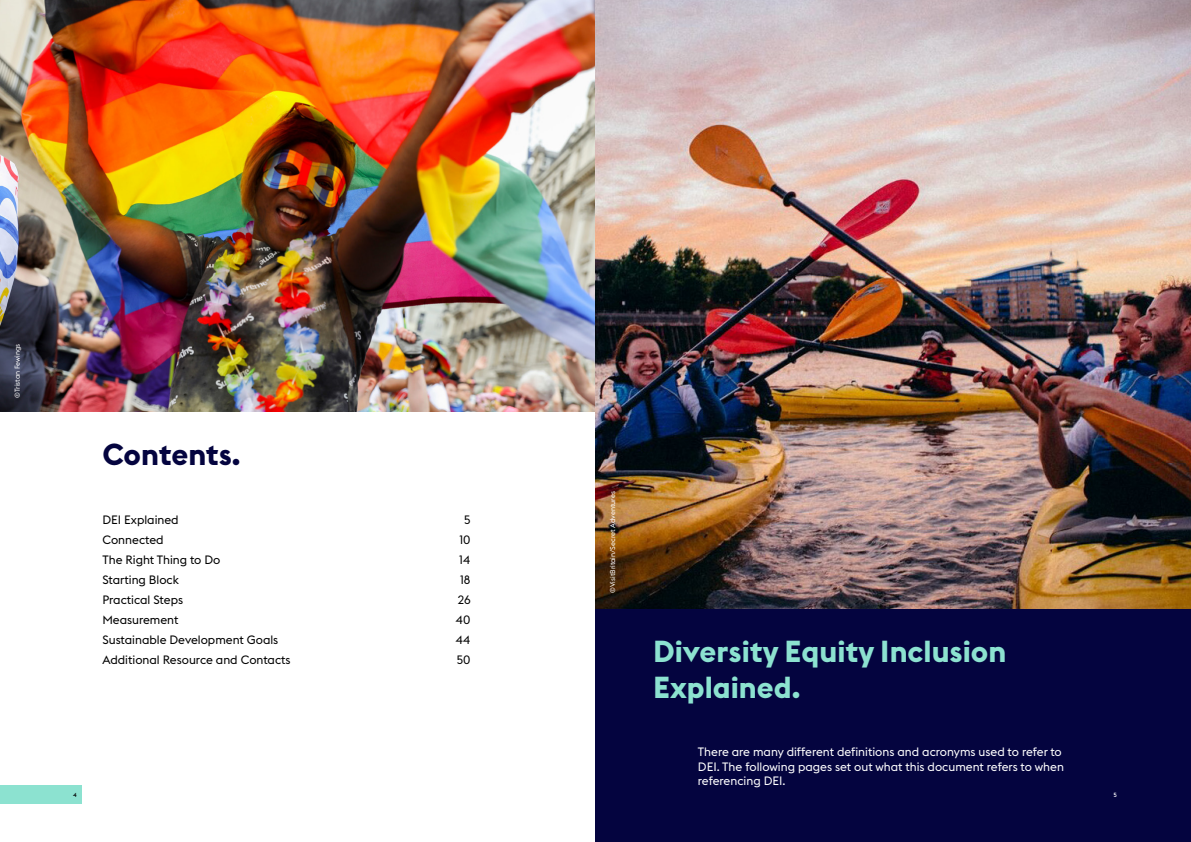
<style>
.page{position:relative;width:1191px;height:842px;background:#fff}
.page>*{position:absolute;margin:0;border:0;box-sizing:border-box;transform-origin:0 0}
.t1{font:700 30px/36px "Euclid Flex B";color:#8ce2d0}
.t2{font:700 30px "Euclid Flex B";letter-spacing:-.005em;color:#04043f}
.t3{font:12px "Euclid Flex B";color:#000}
.t4{font:12px/14.4px "Euclid Flex B";color:#fff}
.t5{font:7px "Euclid Flex B";color:#fff}
.t6{font:500 6px "Euclid Flex B";color:#000}
.t7{font:500 6px "Euclid Flex B";color:#fff}
</style>
<div class="page">
<img style="left:0;top:0;width:595px;height:412px">
<img style="left:595px;top:0;width:596px;height:609px">
<div style="left:595px;top:609px;width:596px;height:233px;background:#04043f"></div>
<div style="left:0;top:785px;width:82px;height:19px;background:#8ce2d0"></div>
<p class="t5" style="left:13px;top:398px;width:55px;rotate:-90deg">©Tristan Fewings</p>
<p class="t2" style="left:102px;top:437px;width:140px">Contents.</p>
<p class="t3" style="left:102px;top:512px;width:78px">DEI Explained</p>
<p class="t3" style="left:464px;top:512px;width:8px">5</p>
<p class="t3" style="left:102px;top:532px;width:63px">Connected</p>
<p class="t3" style="left:459px;top:532px;width:13px">10</p>
<p class="t3" style="left:102px;top:552px;width:120px">The Right Thing to Do</p>
<p class="t3" style="left:459px;top:552px;width:13px">14</p>
<p class="t3" style="left:102px;top:572px;width:78px">Starting Block</p>
<p class="t3" style="left:460px;top:572px;width:12px">18</p>
<p class="t3" style="left:102px;top:593px;width:82px">Practical Steps</p>
<p class="t3" style="left:458px;top:593px;width:14px">26</p>
<p class="t3" style="left:102px;top:613px;width:78px">Measurement</p>
<p class="t3" style="left:455px;top:613px;width:16px">40</p>
<p class="t3" style="left:102px;top:633px;width:177px">Sustainable Development Goals</p>
<p class="t3" style="left:455px;top:633px;width:17px">44</p>
<p class="t3" style="left:102px;top:653px;width:190px">Additional Resource and Contacts</p>
<p class="t3" style="left:457px;top:653px;width:15px">50</p>
<p class="t5" style="left:609px;top:593px;width:103px;rotate:-90deg">©VisitBritain/Secret Adventures</p>
<p class="t1" style="left:653px;top:633px;width:355px">Diversity Equity Inclusion<br>Explained.</p>
<p class="t4" style="left:698px;top:745px;width:367px">There are many different definitions and acronyms used to refer to<br>DEI. The following pages set out what this document refers to when referencing DEI.</p>
<p class="t6" style="left:73px;top:791px;width:5px">4</p>
<p class="t7" style="left:1113px;top:791px;width:5px">5</p>
</div>
